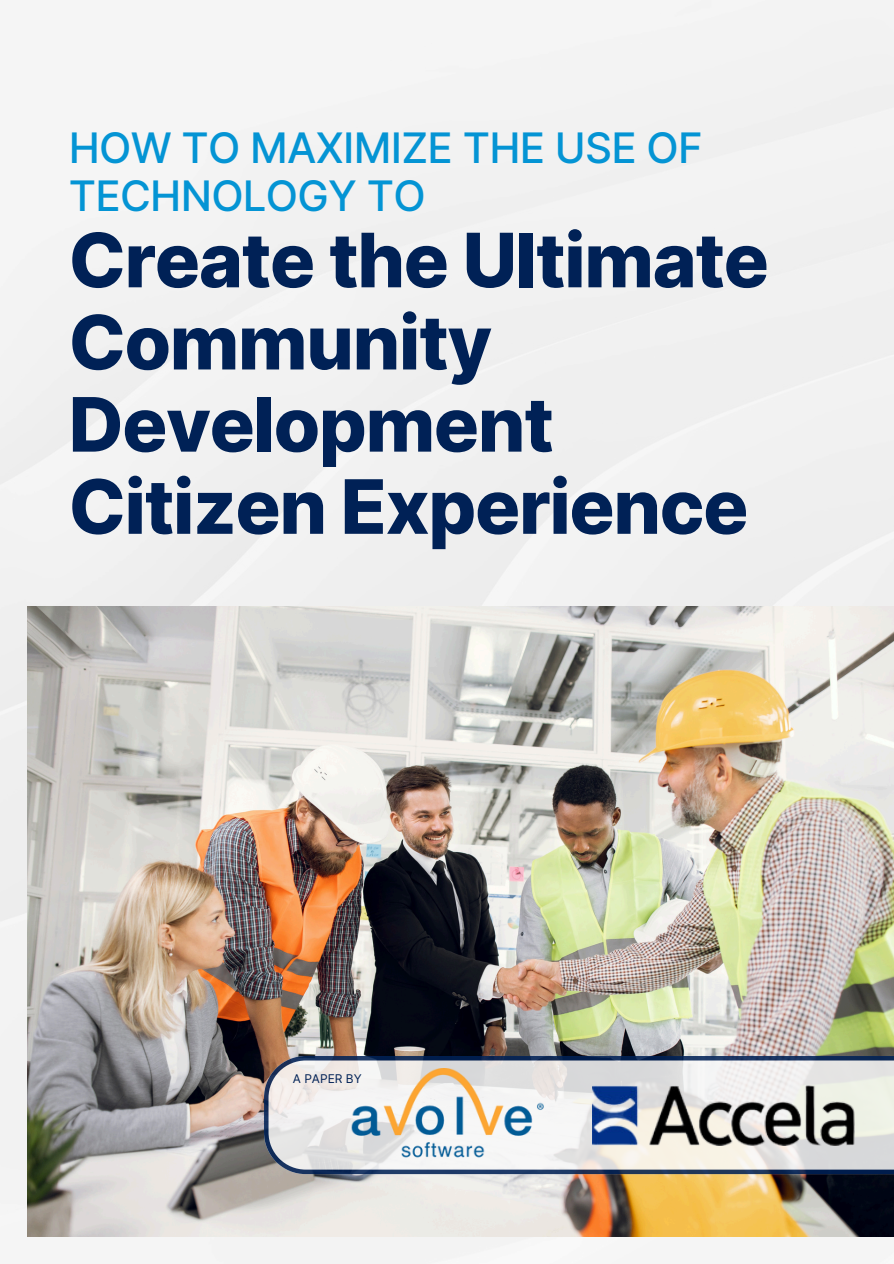
<style>
.page{position:relative;width:894px;height:1264px;background:#fff}
.page>*{position:absolute;margin:0;border:0;box-sizing:border-box;transform-origin:0 0}
.t1{font:800 75px/82.2px "Inter";letter-spacing:-.015em;color:#002156}
.t2{font:500 42px/47.2px "Inter";letter-spacing:-.015em;color:#0494d4}
.t3{font:12px "Inter";color:#002156}
</style>
<div class="page">
<div style="left:0;top:0;width:893px;height:1263px;background:#f2f2f2"></div>
<img style="left:28px;top:606px;width:865px;height:630px">
<svg style="left:264px;top:1055px;width:629px;height:119px"></svg>
<img style="left:350px;top:1068px;width:193px;height:93px">
<img style="left:592px;top:1085px;width:263px;height:60px">
<p class="t2" style="left:69px;top:125px;width:635px">HOW TO MAXIMIZE THE USE OF<br>TECHNOLOGY TO</p>
<p class="t1" style="left:69px;top:219px;width:701px">Create the Ultimate<br>Community<br>Development<br>Citizen Experience</p>
<p class="t3" style="left:293px;top:1071px;width:70px">A PAPER BY</p>
</div>
